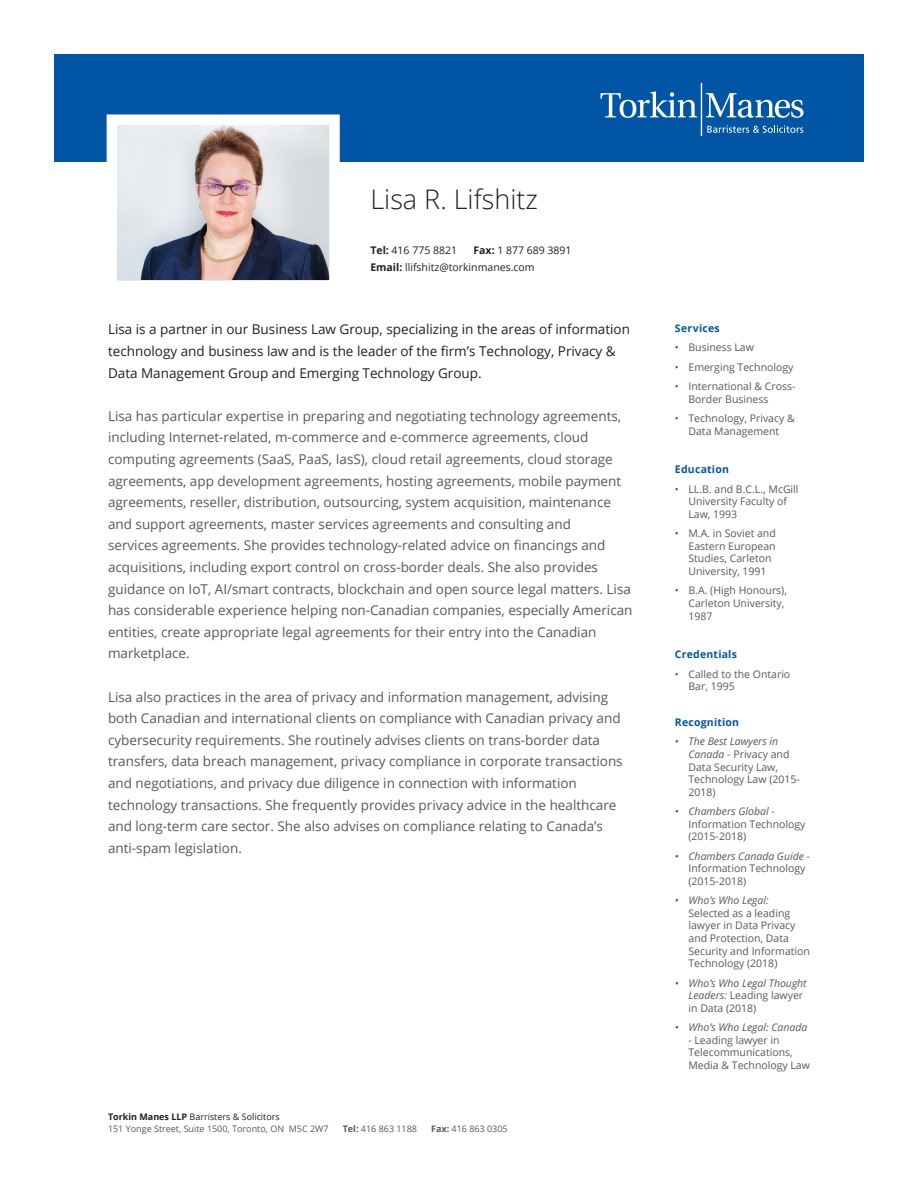
<style>
.page{position:relative;width:918px;height:1188px;background:#fff}
.page>*{position:absolute;margin:0;border:0;box-sizing:border-box;transform-origin:0 0}
.t1{font:300 27px "Open Sans";color:#231f20}
.body{font:13.5px/21.6px "Open Sans";color:#57585a}
.body_start{font:13.5px/21.6px "Open Sans";color:#231f20}
.t2{font:10.5px/12.6px "Open Sans";color:#57585a}
.t3{font:italic 10.5px/12.6px "Open Sans";color:#57585a}
.t4{font:10.5px "Open Sans";color:#231f20}
.sidebar_heading{font:700 10.5px "Open Sans";letter-spacing:.02em;color:#0155a5}
.t5{font:9px/12px "Open Sans";color:#57585a}
.s1{font-weight:700}
.s2{font-weight:700;color:#231f20}
.s3{color:#231f20}
.s4{font-style:italic}
.s5{font-style:normal}
</style>
<div class="page">
<div style="left:54px;top:54px;width:810px;height:108px;background:#0155a5"></div>
<svg style="left:600px;top:91px;width:97px;height:27px"></svg>
<svg style="left:706px;top:93px;width:98px;height:25px"></svg>
<hr style="left:701px;top:83px;width:1px;height:53px;background:#fff">
<svg style="left:707px;top:125px;width:96px;height:8px"></svg>
<svg style="left:106px;top:114px;width:234px;height:167px"></svg>
<p class="t1" style="left:370px;top:181px;width:169px">Lisa R. Lifshitz</p>
<p class="t4" style="left:370px;top:243px;width:88px"><span class="s1">Tel:</span> 416 775 8821</p>
<p class="t4" style="left:474px;top:243px;width:100px"><span class="s1">Fax:</span> 1 877 689 3891</p>
<p class="t4" style="left:370px;top:260px;width:166px"><span class="s1">Email:</span> llifshitz@torkinmanes.com</p>
<p class="body_start" style="left:108px;top:318px;width:524px">Lisa is a partner in our Business Law Group, specializing in the areas of information technology and business law and is the leader of the firm’s Technology, Privacy &amp;<br>Data Management Group and Emerging Technology Group.</p>
<p class="body" style="left:108px;top:405px;width:526px">Lisa has particular expertise in preparing and negotiating technology agreements, including Internet-related, m-commerce and e-commerce agreements, cloud computing agreements (SaaS, PaaS, IasS), cloud retail agreements, cloud storage agreements, app development agreements, hosting agreements, mobile payment agreements, reseller, distribution, outsourcing, system acquisition, maintenance and support agreements, master services agreements and consulting and<br>services agreements. She provides technology-related advice on financings and acquisitions, including export control on cross-border deals. She also provides guidance on IoT, AI/smart contracts, blockchain and open source legal matters. Lisa has considerable experience helping non-Canadian companies, especially American entities, create appropriate legal agreements for their entry into the Canadian marketplace.</p>
<p class="body" style="left:108px;top:685px;width:516px">Lisa also practices in the area of privacy and information management, advising both Canadian and international clients on compliance with Canadian privacy and cybersecurity requirements. She routinely advises clients on trans-border data transfers, data breach management, privacy compliance in corporate transactions and negotiations, and privacy due diligence in connection with information technology transactions. She frequently provides privacy advice in the healthcare and long-term care sector. She also advises on compliance relating to Canada’s anti-spam legislation.</p>
<p class="t5" style="left:108px;top:1111px;width:222px"><span class="s2">Torkin Manes LLP</span> <span class="s3">Barristers &amp; Solicitors<br></span>151 Yonge Street, Suite 1500, Toronto, ON M5C 2W7</p>
<p class="t5" style="left:343px;top:1123px;width:76px"><span class="s1">Tel:</span> 416 863 1188</p>
<p class="t5" style="left:431px;top:1123px;width:78px"><span class="s1">Fax:</span> 416 863 0305</p>
<p class="sidebar_heading" style="left:675px;top:321px;width:46px">Services</p>
<p class="t2" style="left:675px;top:341px;width:80px">• Business Law</p>
<p class="t2" style="left:675px;top:360px;width:120px">• Emerging Technology</p>
<p class="t2" style="left:688px;top:380px;width:108px;text-indent:-14px">• International &amp; Cross-<br>Border Business</p>
<p class="t2" style="left:675px;top:412px;width:121px;text-align:center">• Technology, Privacy &amp;<br>Data Management</p>
<p class="sidebar_heading" style="left:675px;top:462px;width:55px">Education</p>
<p class="t2" style="left:688px;top:482px;width:112px;text-indent:-14px">• LL.B. and B.C.L., McGill<br>University Faculty of<br>Law, 1993</p>
<p class="t2" style="left:688px;top:527px;width:89px;text-indent:-14px">• M.A. in Soviet and<br>Eastern European<br>Studies, Carleton<br>University, 1991</p>
<p class="t2" style="left:688px;top:584px;width:100px;text-indent:-14px">• B.A. (High Honours),<br>Carleton University,<br>1987</p>
<p class="sidebar_heading" style="left:675px;top:647px;width:63px">Credentials</p>
<p class="t2" style="left:688px;top:667px;width:103px;text-indent:-14px">• Called to the Ontario<br>Bar, 1995</p>
<p class="sidebar_heading" style="left:675px;top:715px;width:66px">Recognition</p>
<p class="t2" style="left:688px;top:735px;width:113px;text-indent:-14px"><span class="s4">• The Best Lawyers in<br>Canada</span> - Privacy and<br>Data Security Law,<br>Technology Law (2015-<br>2018)</p>
<p class="t2" style="left:688px;top:805px;width:119px;text-indent:-14px"><span class="s4">• Chambers Global</span> -<br>Information Technology (2015-2018)</p>
<p class="t2" style="left:688px;top:849px;width:123px;text-indent:-14px"><span class="s4">• Chambers Canada Guide</span> -<br>Information Technology (2015-2018)</p>
<p class="t2" style="left:688px;top:894px;width:123px;text-indent:-14px"><span class="s4">• Who’s Who Legal:<br></span>Selected as a leading lawyer in Data Privacy and Protection, Data<br>Security and Information<br>Technology (2018)</p>
<p class="t3" style="left:688px;top:976px;width:120px;text-indent:-14px">• Who’s Who Legal Thought<br>Leaders: <span class="s5">Leading lawyer in Data (2018)</span></p>
<p class="t3" style="left:675px;top:1021px;width:134px">• Who’s Who Legal: Canada</p>
<p class="t2" style="left:688px;top:1033px;width:123px"><span class="s4">-</span> Leading lawyer in<br>Telecommunications,<br>Media &amp; Technology Law</p>
</div>
